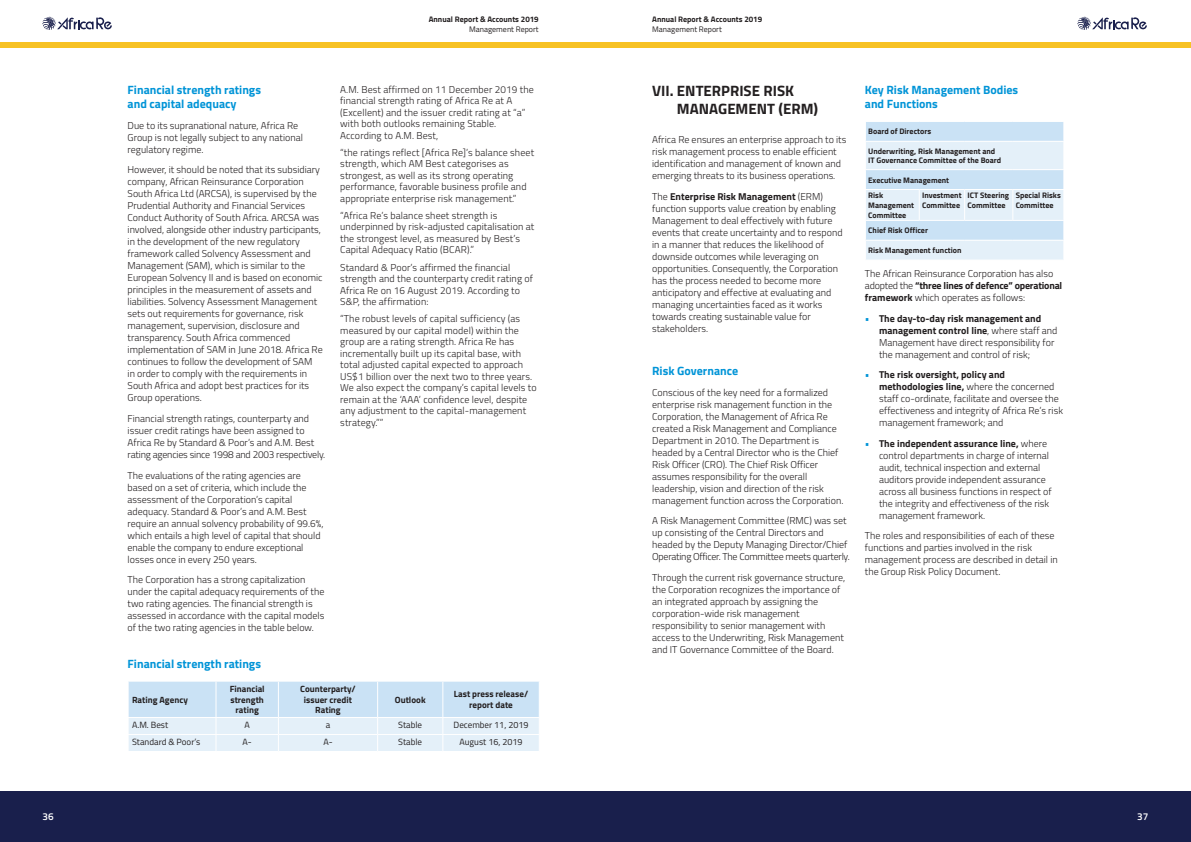
<style>
.page{position:relative;width:1191px;height:842px;background:#fff}
.page>*{position:absolute;margin:0;border:0;box-sizing:border-box;transform-origin:0 0}
.t1{font:700 15px/18px "Titillium";color:#231f20}
.t2{font:700 12px/14.4px "Titillium";color:#0094d7}
.t3{font:300 10px/12px "Titillium";color:#231f20}
.t4{font:600 10px "Titillium";color:#fff}
.t5{font:700 9px/10.8px "Titillium";color:#231f20;text-align:center}
.t6{font:9px "Titillium";color:#231f20}
.t7{font:700 8px/9.6px "Titillium";color:#231f20}
.t8{font:8px "Titillium";color:#231f20}
.s1{font-weight:700}
.s2{color:#0094d7}
</style>
<div class="page">
<div style="left:0;top:43px;width:1191px;height:5px;background:#f7c224"></div>
<div style="left:0;top:791px;width:595px;height:51px;background:#191f4c"></div>
<div style="left:595px;top:791px;width:596px;height:51px;background:#191f4c"></div>
<svg style="left:43px;top:17px;width:69px;height:13px"></svg>
<svg style="left:1077px;top:17px;width:69px;height:13px"></svg>
<svg style="left:128px;top:681px;width:411px;height:70px;background:#d8e9f7"></svg>
<svg style="left:866px;top:122px;width:198px;height:138px;background:#daeaf7"></svg>
<p class="t7" style="left:429px;top:14px;width:112px">Annual Report &amp; Accounts 2019</p>
<p class="t8" style="left:469px;top:23px;width:71px">Management Report</p>
<p class="t3" style="left:340px;top:83px;width:195px;line-height:11.5px">A.M. Best affirmed on 11 December 2019 the financial strength rating of Africa Re at A (Excellent) and the issuer credit rating at “a” with both outlooks remaining Stable.<br>According to A.M. Best,</p>
<p class="t3" style="left:340px;top:146px;width:195px;line-height:11.5px">“the ratings reflect [Africa Re]’s balance sheet strength, which AM Best categorises as strongest, as well as its strong operating performance, favorable business profile and appropriate enterprise risk management.”</p>
<p class="t3" style="left:340px;top:209px;width:196px;line-height:11.5px">“Africa Re’s balance sheet strength is underpinned by risk-adjusted capitalisation at the strongest level, as measured by Best’s Capital Adequacy Ratio (BCAR).”</p>
<p class="t3" style="left:340px;top:261px;width:194px;line-height:11.5px">Standard &amp; Poor’s affirmed the financial strength and the counterparty credit rating of Africa Re on 16 August 2019. According to S&amp;P, the affirmation:</p>
<p class="t3" style="left:340px;top:312px;width:198px;line-height:11.5px">“The robust levels of capital sufficiency (as measured by our capital model) within the group are a rating strength. Africa Re has incrementally built up its capital base, with total adjusted capital expected to approach US$1 billion over the next two to three years.<br>We also expect the company’s capital levels to remain at the ‘AAA’ confidence level, despite any adjustment to the capital-management strategy.””</p>
<p class="t2" style="left:128px;top:82px;width:135px">Financial strength ratings and capital adequacy</p>
<p class="t3" style="left:128px;top:119px;width:177px">Due to its supranational nature, Africa Re<br>Group is not legally subject to any national regulatory regime.</p>
<p class="t3" style="left:128px;top:163px;width:197px">However, it should be noted that its subsidiary company, African Reinsurance Corporation South Africa Ltd (ARCSA), is supervised by the Prudential Authority and Financial Services Conduct Authority of South Africa. ARCSA was involved, alongside other industry participants, in the development of the new regulatory framework called Solvency Assessment and Management (SAM), which is similar to the European Solvency II and is based on economic principles in the measurement of assets and liabilities. Solvency Assessment Management sets out requirements for governance, risk management, supervision, disclosure and transparency. South Africa commenced implementation of SAM in June 2018. Africa Re continues to follow the development of SAM<br>in order to comply with the requirements in South Africa and adopt best practices for its Group operations.</p>
<p class="t3" style="left:128px;top:412px;width:199px">Financial strength ratings, counterparty and issuer credit ratings have been assigned to Africa Re by Standard &amp; Poor’s and A.M. Best rating agencies since 1998 and 2003 respectively.</p>
<p class="t3" style="left:128px;top:468px;width:197px">The evaluations of the rating agencies are based on a set of criteria, which include the assessment of the Corporation’s capital adequacy. Standard &amp; Poor’s and A.M. Best require an annual solvency probability of 99.6%, which entails a high level of capital that should enable the company to endure exceptional losses once in every 250 years.</p>
<p class="t3" style="left:128px;top:573px;width:198px">The Corporation has a strong capitalization under the capital adequacy requirements of the two rating agencies. The financial strength is assessed in accordance with the capital models of the two rating agencies in the table below.</p>
<p class="t2" style="left:128px;top:656px;width:135px">Financial strength ratings</p>
<p class="t5" style="left:132px;top:694px;width:57px">Rating Agency</p>
<p class="t5" style="left:230px;top:683px;width:37px">Financial strength rating</p>
<p class="t5" style="left:300px;top:683px;width:57px">Counterparty/ issuer credit<br>Rating</p>
<p class="t5" style="left:395px;top:694px;width:32px">Outlook</p>
<p class="t5" style="left:454px;top:688px;width:76px">Last press release/ report date</p>
<p class="t6" style="left:132px;top:718px;width:38px">A.M. Best</p>
<p class="t6" style="left:244px;top:718px;width:7px">A</p>
<p class="t6" style="left:326px;top:718px;width:6px">a</p>
<p class="t6" style="left:398px;top:718px;width:25px">Stable</p>
<p class="t6" style="left:453px;top:718px;width:76px">December 11, 2019</p>
<p class="t6" style="left:132px;top:735px;width:70px">Standard &amp; Poor’s</p>
<p class="t6" style="left:242px;top:735px;width:11px">A-</p>
<p class="t6" style="left:323px;top:735px;width:11px">A-</p>
<p class="t6" style="left:398px;top:735px;width:25px">Stable</p>
<p class="t6" style="left:459px;top:735px;width:65px">August 16, 2019</p>
<p class="t7" style="left:652px;top:14px;width:112px">Annual Report &amp; Accounts 2019</p>
<p class="t8" style="left:652px;top:23px;width:71px">Management Report</p>
<h1 class="t1" style="left:677px;top:81px;width:143px;text-indent:-25px">VII. ENTERPRISE RISK<br>MANAGEMENT (ERM)</h1>
<p class="t3" style="left:652px;top:133px;width:196px">Africa Re ensures an enterprise approach to its risk management process to enable efficient identification and management of known and emerging threats to its business operations.</p>
<p class="t3" style="left:652px;top:190px;width:192px">The <span class="s1">Enterprise Risk Management</span> (ERM) function supports value creation by enabling Management to deal effectively with future events that create uncertainty and to respond in a manner that reduces the likelihood of downside outcomes while leveraging on opportunities. Consequently, the Corporation has the process needed to become more anticipatory and effective at evaluating and managing uncertainties faced as it works towards creating sustainable value for stakeholders.</p>
<p class="t2" style="left:652px;top:363px;width:87px">Risk Governance</p>
<p class="t3" style="left:652px;top:386px;width:193px">Conscious of the key need for a formalized enterprise risk management function in the Corporation, the Management of Africa Re created a Risk Management and Compliance Department in 2010. The Department is headed by a Central Director who is the Chief Risk Officer (CRO). The Chief Risk Officer assumes responsibility for the overall leadership, vision and direction of the risk management function across the Corporation.</p>
<p class="t3" style="left:652px;top:514px;width:199px">A Risk Management Committee (RMC) was set up consisting of the Central Directors and headed by the Deputy Managing Director/Chief Operating Officer. The Committee meets quarterly.</p>
<p class="t3" style="left:652px;top:571px;width:195px">Through the current risk governance structure, the Corporation recognizes the importance of an integrated approach by assigning the corporation-wide risk management responsibility to senior management with access to the Underwriting, Risk Management and IT Governance Committee of the Board.</p>
<p class="t2" style="left:865px;top:82px;width:155px">Key Risk Management Bodies and Functions</p>
<p class="t7" style="left:868px;top:126px;width:64px">Board of Directors</p>
<p class="t7" style="left:868px;top:146px;width:135px">Underwriting, Risk Management and<br>IT Governance Committee of the Board</p>
<p class="t7" style="left:868px;top:171px;width:82px;line-height:15.8px">Executive Management<br>Risk</p>
<p class="t7" style="left:868px;top:200px;width:47px">Management<br>Committee</p>
<p class="t7" style="left:922px;top:190px;width:41px">Investment<br>Committee</p>
<p class="t7" style="left:967px;top:190px;width:43px">ICT Steering<br>Committee</p>
<p class="t7" style="left:1015px;top:190px;width:47px">Special Risks<br>Committee</p>
<p class="t7" style="left:868px;top:225px;width:61px">Chief Risk Officer</p>
<p class="t7" style="left:868px;top:245px;width:95px">Risk Management function</p>
<p class="t3" style="left:865px;top:267px;width:199px">The African Reinsurance Corporation has also adopted the <span class="s1">“three lines of defence” operational framework</span> which operates as follows:</p>
<p class="t3" style="left:879px;top:312px;width:180px;text-indent:-14px"><span class="s2">•</span> <span class="s1">The day-to-day risk management and management control line</span>, where staff and Management have direct responsibility for the management and control of risk;</p>
<p class="t3" style="left:879px;top:368px;width:185px;text-indent:-14px"><span class="s2">•</span> <span class="s1">The risk oversight, policy and methodologies line,</span> where the concerned staff co-ordinate, facilitate and oversee the effectiveness and integrity of Africa Re’s risk management framework; and</p>
<p class="t3" style="left:879px;top:437px;width:174px;text-indent:-14px"><span class="s2">•</span> <span class="s1">The independent assurance line,</span> where control departments in charge of internal audit, technical inspection and external auditors provide independent assurance across all business functions in respect of the integrity and effectiveness of the risk management framework.</p>
<p class="t3" style="left:865px;top:529px;width:194px">The roles and responsibilities of each of these functions and parties involved in the risk management process are described in detail in the Group Risk Policy Document.</p>
<p class="t4" style="left:43px;top:809px;width:13px">36</p>
<p class="t4" style="left:1137px;top:809px;width:13px">37</p>
</div>
